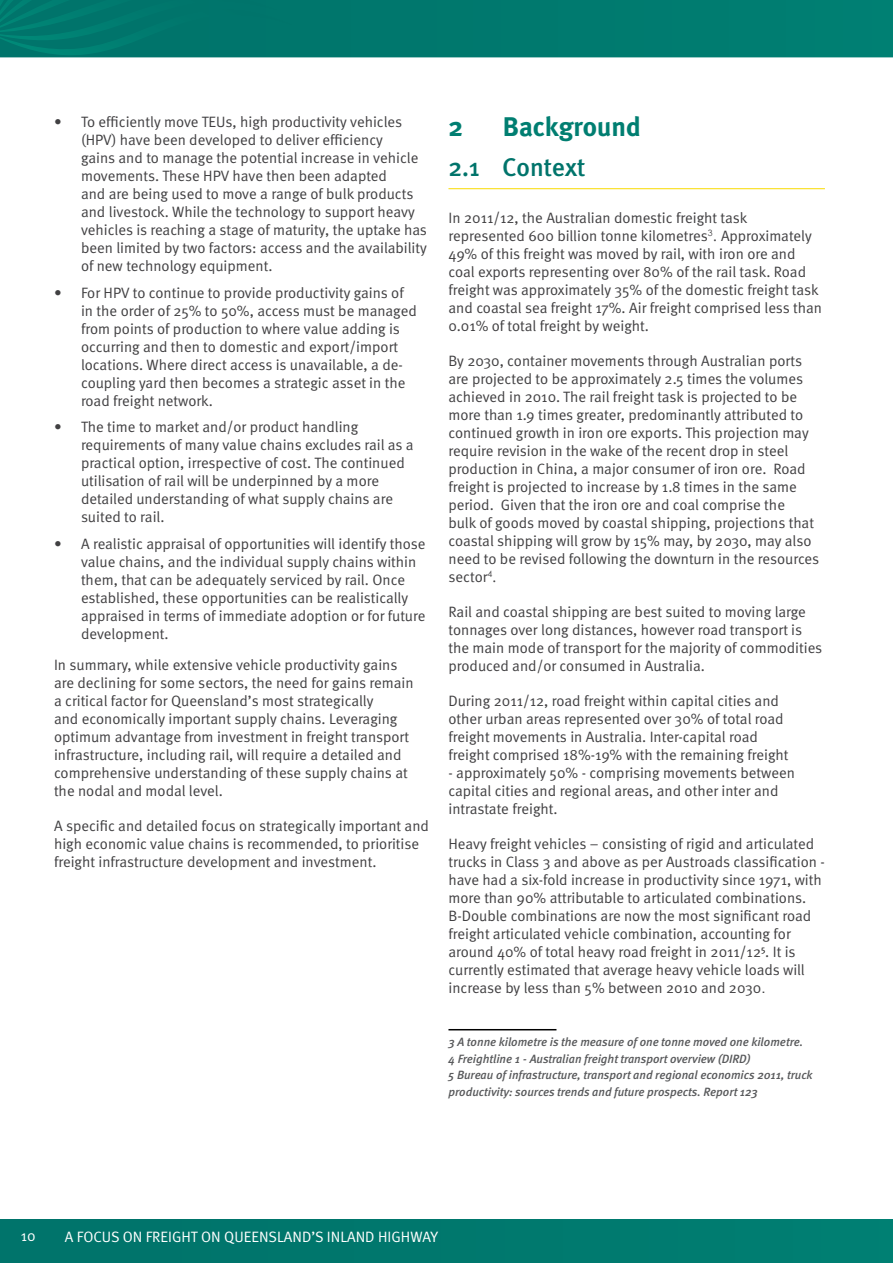
<style>
.page{position:relative;width:893px;height:1263px;background:#fff}
.page>*{position:absolute;margin:0;border:0;box-sizing:border-box;transform-origin:0 0}
.t1{font:700 27px "Meta Plus";color:#007e71}
.t2{font:500 25.5px "Meta Plus";color:#00746b}
.t3{font:15px/18px "Meta Normal";color:#414042}
.t4{font:15px "Meta Normal";color:#fff}
.t5{font:italic 500 12px/16.5px "Meta";color:#58595b}
.s1{font-family:"Century Gothic"}
.s2{font-family:"Arial"}
</style>
<div class="page">
<div style="left:0;top:1219px;width:893px;height:44px;background:#00786d"></div>
<div style="left:291px;top:0;width:602px;height:57px;background:#007a6f"></div>
<svg style="left:0;top:0;width:291px;height:57px;background:#00766c"></svg>
<hr style="left:448px;top:188px;width:377px;height:1px;background:#f9db00">
<hr style="left:448px;top:1029px;width:108px;height:1px;background:#000">
<p class="t3" style="left:81px;top:113px;width:347px;text-indent:-27px">• To efficiently move TEUs, high productivity vehicles (HPV) have been developed to deliver efficiency<br>gains and to manage the potential increase in vehicle movements. These HPV have then been adapted<br>and are being used to move a range of bulk products and livestock. While the technology to support heavy vehicles is reaching a stage of maturity, the uptake has been limited by two factors: access and the availability of new technology equipment.</p>
<p class="t3" style="left:81px;top:284px;width:337px;text-indent:-27px">• For HPV to continue to provide productivity gains of in the order of 25% to 50%, access must be managed from points of production to where value adding is occurring and then to domestic and export/import locations. Where direct access is unavailable, a de&shy;coupling yard then becomes a strategic asset in the road freight network.</p>
<p class="t3" style="left:81px;top:418px;width:334px;text-indent:-27px">• The time to market and/or product handling requirements of many value chains excludes rail as a practical option, irrespective of cost. The continued utilisation of rail will be underpinned by a more detailed understanding of what supply chains are suited to rail.</p>
<p class="t3" style="left:81px;top:535px;width:346px;text-indent:-27px">• A realistic appraisal of opportunities will identify those value chains, and the individual supply chains within them, that can be adequately serviced by rail. Once established, these opportunities can be realistically appraised in terms of immediate adoption or for future development.</p>
<p class="t3" style="left:54px;top:655px;width:361px">In summary, while extensive vehicle productivity gains are declining for some sectors, the need for gains remain a critical factor for Queensland’s most strategically<br>and economically important supply chains. Leveraging optimum advantage from investment in freight transport infrastructure, including rail, will require a detailed and comprehensive understanding of these supply chains at the nodal and modal level.</p>
<p class="t3" style="left:54px;top:816px;width:376px">A specific and detailed focus on strategically important and high economic value chains is recommended, to prioritise freight infrastructure development and investment.</p>
<h1 class="t1" style="left:448px;top:111px;width:16px">2</h1>
<h1 class="t1" style="left:502px;top:111px;width:140px">Background</h1>
<h2 class="t2" style="left:448px;top:152px;width:139px">2.1 Context</h2>
<p class="t3" style="left:448px;top:209px;width:375px">In 2011/12, the Australian domestic freight task represented 600 billion tonne kilometres<sup>3</sup><span class="s1">.</span> Approximately 49% of this freight was moved by rail, with iron ore and coal exports representing over 80% of the rail task. Road freight was approximately 35% of the domestic freight task and coastal sea freight 17%. Air freight comprised less than 0.01% of total freight by weight.</p>
<p class="t3" style="left:448px;top:352px;width:372px">By 2030, container movements through Australian ports are projected to be approximately 2.5 times the volumes achieved in 2010. The rail freight task is projected to be more than 1.9 times greater, predominantly attributed to continued growth in iron ore exports. This projection may require revision in the wake of the recent drop in steel production in China, a major consumer of iron ore. Road freight is projected to increase by 1.8 times in the same period. Given that the iron ore and coal comprise the<br>bulk of goods moved by coastal shipping, projections that coastal shipping will grow by 15% may, by 2030, may also need to be revised following the downturn in the resources sector<sup>4</sup><span class="s1">.</span></p>
<p class="t3" style="left:448px;top:603px;width:375px">Rail and coastal shipping are best suited to moving large tonnages over long distances, however road transport is the main mode of transport for the majority of commodities produced and/or consumed in Australia.</p>
<p class="t3" style="left:448px;top:692px;width:342px">During 2011/12, road freight within capital cities and other urban areas represented over 30% of total road freight movements in Australia. Inter-capital road freight comprised 18%-19% with the remaining freight</p>
<p class="t3" style="left:448px;top:764px;width:348px">- approximately 50% - comprising movements between capital cities and regional areas, and other inter and intrastate freight.</p>
<p class="t3" style="left:448px;top:835px;width:378px">Heavy freight vehicles – consisting of rigid and articulated trucks in Class 3 and above as per Austroads classification - have had a six-fold increase in productivity since 1971, with more than 90% attributable to articulated combinations.<br>B-Double combinations are now the most significant road freight articulated vehicle combination, accounting for around 40% of total heavy road freight in 2011/12<sup>5</sup>. It is currently estimated that average heavy vehicle loads will increase by less than 5% between 2010 and 2030<span class="s2">.</span></p>
<p class="t5" style="left:448px;top:1033px;width:365px">3 A tonne kilometre is the measure of one tonne moved one kilometre.<br>4 Freightline 1 - Australian freight transport overview (DIRD)<br>5 Bureau of infrastructure, transport and regional economics 2011, truck productivity: sources trends and future prospects. Report 123</p>
<p class="t4" style="left:21px;top:1227px;width:16px">10</p>
<p class="t4" style="left:65px;top:1228px;width:375px">A FOCUS ON FREIGHT ON QUEENSLAND’S INLAND HIGHWAY</p>
</div>
